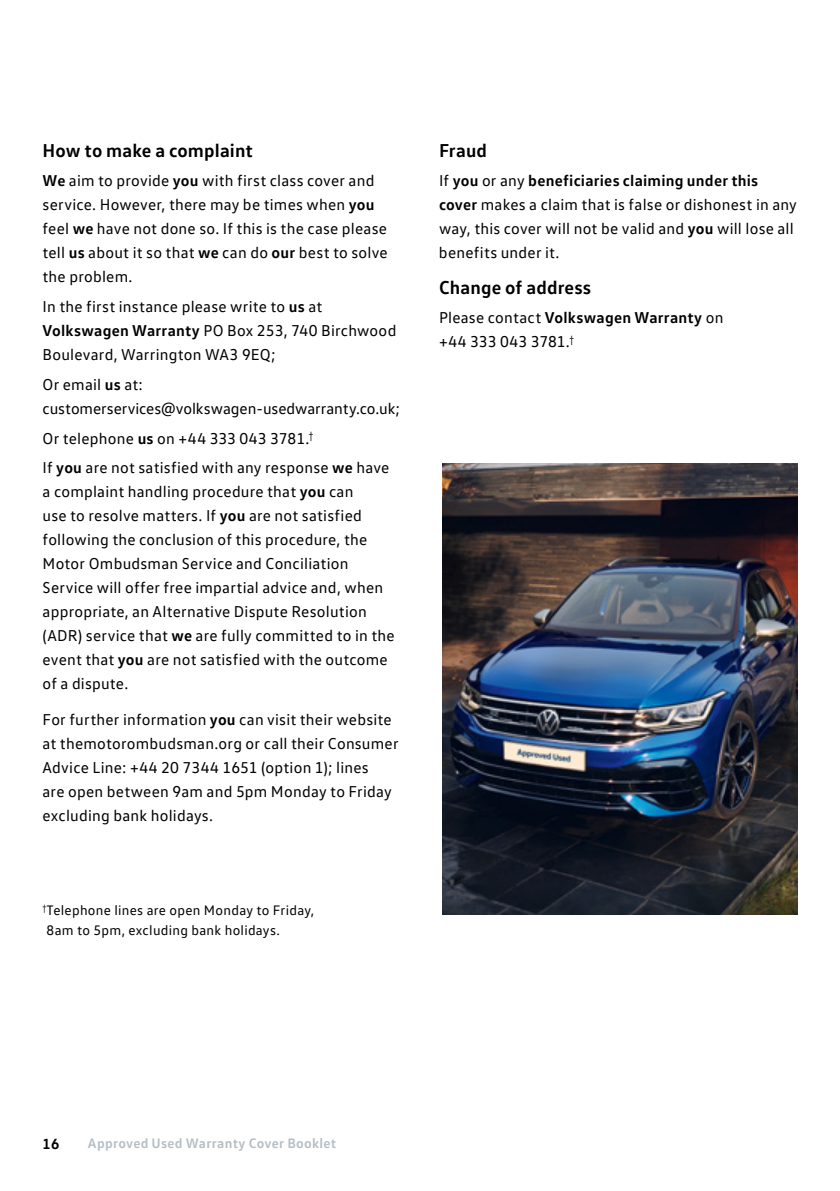
<style>
.page{position:relative;width:840px;height:1191px;background:#fff}
.page>*{position:absolute;margin:0;border:0;box-sizing:border-box;transform-origin:0 0}
.t1{font:700 19px "VW Text";letter-spacing:.01em;color:#000}
.t2{font:16px/24px "VW Text";letter-spacing:.015em;color:#000}
.t3{font:16px/24px "VW Text";letter-spacing:-.005em;color:#000}
.t4{font:700 15px "VW Text";color:#000}
.t5{font:14px/20px "VW Text";letter-spacing:.02em;color:#000}
.t6{font:700 14px "VW Text";letter-spacing:.02em;color:#b6bfc5}
.s1{font-weight:700}
</style>
<div class="page">
<img style="left:442px;top:463px;width:355px;height:451px">
<p class="t1" style="left:43px;top:138px;width:212px">How to make a complaint</p>
<p class="t2" style="left:43px;top:168px;width:346px"><span class="s1">We</span> aim to provide <span class="s1">you</span> with first class cover and service. However, there may be times when <span class="s1">you </span>feel <span class="s1">we</span> have not done so. If this is the case please tell <span class="s1">us</span> about it so that <span class="s1">we</span> can do <span class="s1">our</span> best to solve the problem.</p>
<p class="t2" style="left:43px;top:294px;width:355px">In the first instance please write to <span class="s1">us</span> at<br><span class="s1">Volkswagen Warranty</span> PO Box 253, 740 Birchwood<br>Boulevard, Warrington WA3 9EQ;</p>
<p class="t3" style="left:43px;top:372px;width:359px">Or email <span class="s1">us</span> at: customerservices@volkswagen-usedwarranty.co.uk;</p>
<p class="t2" style="left:43px;top:423px;width:348px;line-height:29.6px">Or telephone <span class="s1">us</span> on +44 333 043 3781.<sup>†<br></sup>If <span class="s1">you</span> are not satisfied with any response <span class="s1">we</span> have</p>
<p class="t2" style="left:42px;top:479px;width:353px">a complaint handling procedure that <span class="s1">you</span> can<br>use to resolve matters. If <span class="s1">you</span> are not satisfied following the conclusion of this procedure, the Motor Ombudsman Service and Conciliation Service will offer free impartial advice and, when appropriate, an Alternative Dispute Resolution (ADR) service that <span class="s1">we</span> are fully committed to in the event that <span class="s1">you</span> are not satisfied with the outcome of a dispute.</p>
<p class="t2" style="left:42px;top:706px;width:357px">For further information <span class="s1">you</span> can visit their website at themotorombudsman.org or call their Consumer Advice Line: +44 20 7344 1651 (option 1); lines<br>are open between 9am and 5pm Monday to Friday excluding bank holidays.</p>
<p class="t5" style="left:43px;top:899px;width:273px"><sup>†</sup>Telephone lines are open Monday to Friday,<br>8am to 5pm, excluding bank holidays.</p>
<p class="t1" style="left:439px;top:138px;width:50px">Fraud</p>
<p class="t2" style="left:438px;top:168px;width:359px">If <span class="s1">you</span> or any <span class="s1">beneficiaries claiming under this cover</span> makes a claim that is false or dishonest in any way, this cover will not be valid and <span class="s1">you</span> will lose all benefits under it.</p>
<p class="t1" style="left:439px;top:275px;width:154px">Change of address</p>
<p class="t2" style="left:439px;top:305px;width:286px">Please contact <span class="s1">Volkswagen Warranty</span> on +44 333 043 3781.<sup>†</sup></p>
<p class="t4" style="left:43px;top:1133px;width:18px">16</p>
<p class="t6" style="left:88px;top:1134px;width:249px">Approved Used Warranty Cover Booklet</p>
</div>
